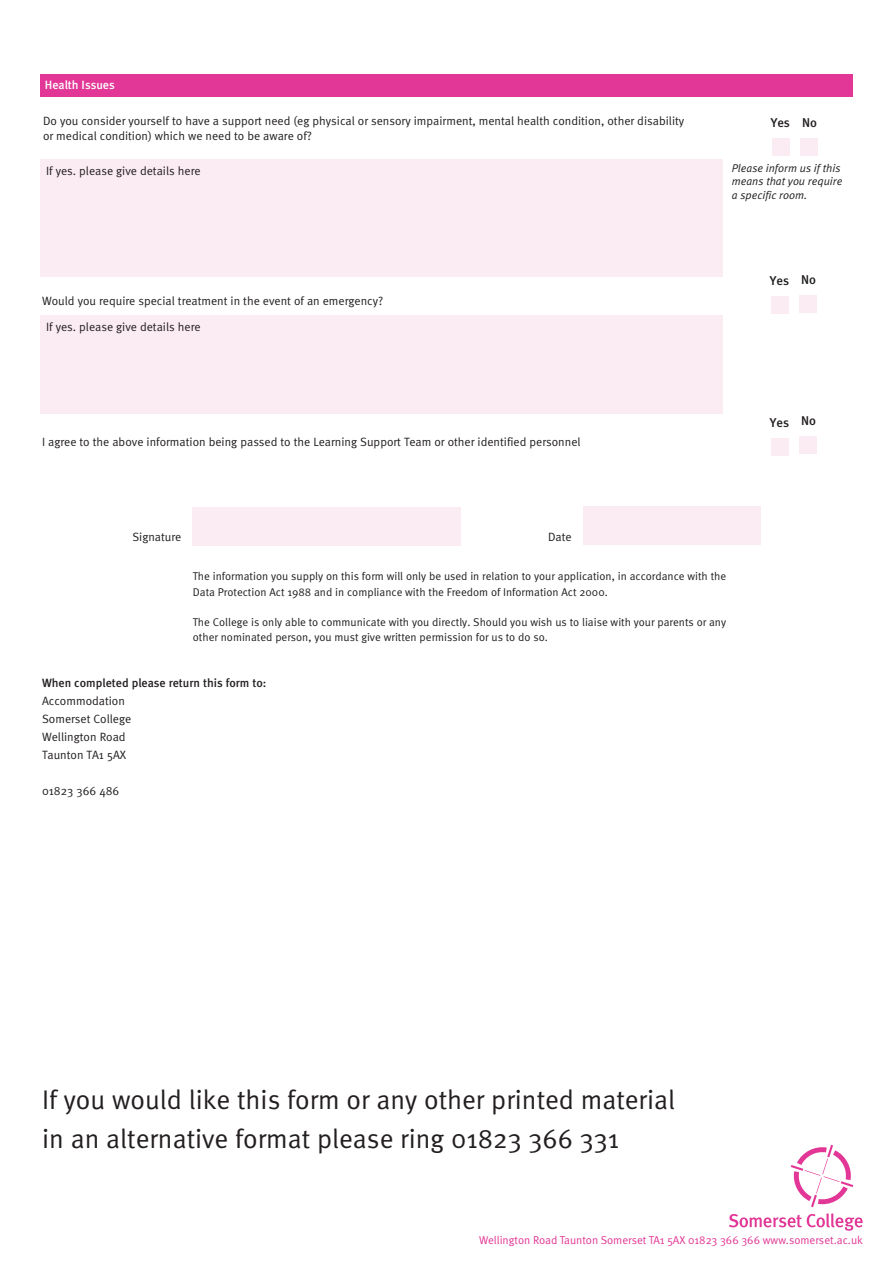
<style>
.page{position:relative;width:893px;height:1263px;background:#fff}
.page>*{position:absolute;margin:0;border:0;box-sizing:border-box;transform-origin:0 0}
.t1{font:27px "Meta Normal";color:#231f20}
.t2{font:500 12.75px "Meta";color:#231f20}
.body_text{font:12px "Meta Normal";color:#231f20}
.text_questions{font:12px "Meta Normal";color:#231f20}
.text_questions-2{font:500 12px "Meta";color:#231f20}
.t3{font:500 12px "Meta";color:#fff}
.t4{font:11.4px "Meta Normal";color:#e23796}
.body_text-2{font:11.25px/15px "Meta Normal";color:#231f20}
.t5{font:italic 11.25px/13.5px "Meta Normal";color:#231f20}
</style>
<div class="page">
<div style="left:192px;top:507px;width:269px;height:38px;background:#fbebf2"></div>
<div style="left:584px;top:506px;width:177px;height:39px;background:#fbebf2"></div>
<div style="left:41px;top:159px;width:682px;height:118px;background:#fbebf2"></div>
<div style="left:41px;top:74px;width:812px;height:23px;background:#e23796"></div>
<div style="left:773px;top:139px;width:17px;height:17px;background:#fbebf2"></div>
<div style="left:800px;top:139px;width:17px;height:17px;background:#fbebf2"></div>
<div style="left:772px;top:297px;width:17px;height:17px;background:#fbebf2"></div>
<div style="left:799px;top:295px;width:17px;height:17px;background:#fbebf2"></div>
<div style="left:41px;top:315px;width:682px;height:98px;background:#fbebf2"></div>
<div style="left:772px;top:438px;width:17px;height:17px;background:#fbebf2"></div>
<div style="left:799px;top:437px;width:17px;height:17px;background:#fbebf2"></div>
<svg style="left:729px;top:1213px;width:134px;height:18px"></svg>
<svg style="left:791px;top:1145px;width:62px;height:62px"></svg>
<p class="t3" style="left:45px;top:78px;width:71px">Health Issues</p>
<p class="body_text" style="left:43px;top:114px;width:643px">Do you consider yourself to have a support need (eg physical or sensory impairment, mental health condition, other disability</p>
<p class="t2" style="left:802px;top:115px;width:16px">No</p>
<p class="body_text" style="left:43px;top:129px;width:270px">or medical condition) which we need to be aware of?</p>
<p class="body_text" style="left:46px;top:164px;width:156px">If yes. please give details here</p>
<p class="t2" style="left:771px;top:115px;width:21px">Yes</p>
<p class="t5" style="left:732px;top:161px;width:112px">Please inform us if this means that you require</p>
<p class="t5" style="left:732px;top:188px;width:77px">a specific room.</p>
<p class="body_text" style="left:42px;top:294px;width:343px">Would you require special treatment in the event of an emergency?</p>
<p class="body_text" style="left:46px;top:320px;width:156px">If yes. please give details here</p>
<p class="body_text" style="left:42px;top:435px;width:540px">I agree to the above information being passed to the Learning Support Team or other identified personnel</p>
<p class="body_text" style="left:132px;top:530px;width:50px">Signature</p>
<p class="body_text" style="left:548px;top:530px;width:25px">Date</p>
<p class="body_text-2" style="left:193px;top:569px;width:535px">The information you supply on this form will only be used in relation to your application, in accordance with the<br>Data Protection Act 1988 and in compliance with the Freedom of Information Act 2000.</p>
<p class="body_text-2" style="left:193px;top:614px;width:535px">The College is only able to communicate with you directly. Should you wish us to liaise with your parents or any other nominated person, you must give written permission for us to do so.</p>
<p class="text_questions-2" style="left:42px;top:676px;width:226px">When completed please return this form to:</p>
<p class="text_questions" style="left:42px;top:694px;width:84px">Accommodation</p>
<p class="text_questions" style="left:42px;top:712px;width:91px">Somerset College</p>
<p class="text_questions" style="left:42px;top:730px;width:85px">Wellington Road</p>
<p class="text_questions" style="left:42px;top:748px;width:86px">Taunton TA1 5AX</p>
<p class="text_questions" style="left:42px;top:784px;width:79px">01823 366 486</p>
<p class="t2" style="left:770px;top:273px;width:21px">Yes</p>
<p class="t2" style="left:801px;top:272px;width:16px">No</p>
<p class="t2" style="left:770px;top:415px;width:21px">Yes</p>
<p class="t2" style="left:801px;top:413px;width:16px">No</p>
<p class="t1" style="left:42px;top:1084px;width:635px">If you would like this form or any other printed material</p>
<p class="t1" style="left:42px;top:1123px;width:579px">in an alternative format please ring 01823 366 331</p>
<p class="t4" style="left:479px;top:1233px;width:385px">Wellington Road Taunton Somerset TA1 5AX 01823 366 366 www.somerset.ac.uk</p>
</div>
